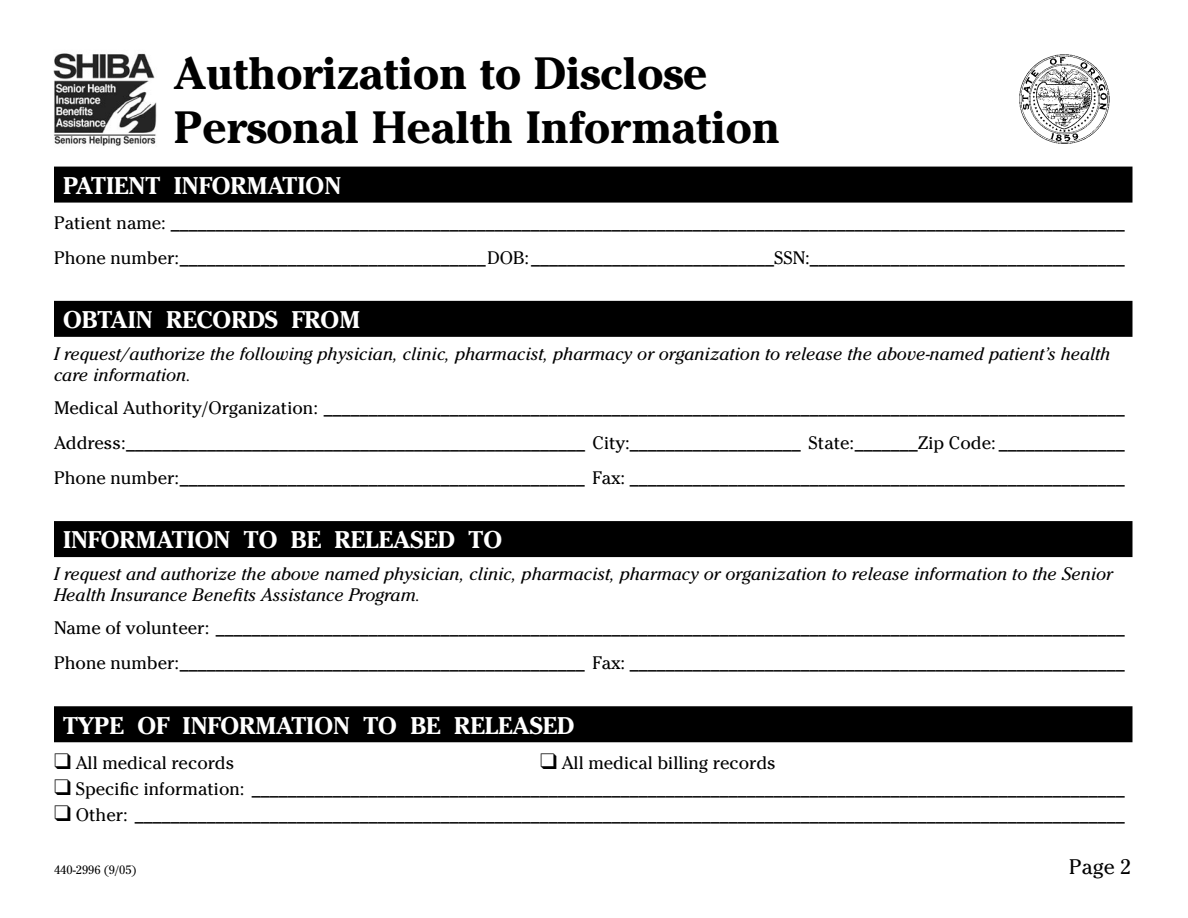
<style>
.page{position:relative;width:1188px;height:918px;background:#fff}
.page>*{position:absolute;margin:0;border:0;box-sizing:border-box;transform-origin:0 0}
.t1{font:700 45px/54px "Cheltenham";color:#000}
.bar{font:700 24px "Cheltenham";color:#fff}
.t2{font:21px "Cheltenham";color:#000}
.body_text{font:18px "Cheltenham";color:#000}
.italic{font:italic 18px/21px "Cheltenham";color:#000}
.t3{font:12px "Cheltenham";color:#000}
</style>
<div class="page">
<img style="left:53px;top:53px;width:104px;height:93px">
<div style="left:54px;top:167px;width:1078px;height:36px;background:#000"></div>
<div style="left:54px;top:301px;width:1078px;height:36px;background:#000"></div>
<div style="left:54px;top:521px;width:1078px;height:36px;background:#000"></div>
<div style="left:54px;top:706px;width:1078px;height:36px;background:#000"></div>
<img style="left:1019px;top:54px;width:91px;height:90px">
<p class="t1" style="left:174px;top:45px;width:608px">Authorization to Disclose<br>Personal Health Information</p>
<p class="bar" style="left:63px;top:171px;width:280px">PATIENT INFORMATION</p>
<p class="body_text" style="left:54px;top:212px;width:1072px">Patient name: __________________________________________________________________________________________________________</p>
<p class="body_text" style="left:54px;top:247px;width:1072px">Phone number: __________________________________DOB: ___________________________SSN: ___________________________________</p>
<p class="bar" style="left:63px;top:305px;width:299px">OBTAIN RECORDS FROM</p>
<p class="italic" style="left:54px;top:343px;width:1058px">I request/authorize the following physician, clinic, pharmacist, pharmacy or organization to release the above-named patient’s health care information.</p>
<p class="body_text" style="left:54px;top:397px;width:1072px">Medical Authority/Organization: _________________________________________________________________________________________</p>
<p class="body_text" style="left:54px;top:432px;width:1072px">Address: ___________________________________________________ City: ___________________ State: _______Zip Code: ______________</p>
<p class="body_text" style="left:54px;top:467px;width:1072px">Phone number: _____________________________________________ Fax: _______________________________________________________</p>
<p class="bar" style="left:63px;top:526px;width:441px">INFORMATION TO BE RELEASED TO</p>
<p class="italic" style="left:54px;top:564px;width:1060px">I request and authorize the above named physician, clinic, pharmacist, pharmacy or organization to release information to the Senior<br>Health Insurance Benefits Assistance Program.</p>
<p class="body_text" style="left:54px;top:618px;width:1072px">Name of volunteer: _____________________________________________________________________________________________________</p>
<p class="body_text" style="left:54px;top:653px;width:1072px">Phone number: _____________________________________________ Fax: _______________________________________________________</p>
<p class="bar" style="left:63px;top:711px;width:513px">TYPE OF INFORMATION TO BE RELEASED</p>
<p class="body_text" style="left:54px;top:752px;width:182px">❑ All medical records</p>
<p class="body_text" style="left:540px;top:752px;width:237px">❑ All medical billing records</p>
<p class="body_text" style="left:54px;top:778px;width:1072px">❑ Specific information: _________________________________________________________________________________________________</p>
<p class="body_text" style="left:54px;top:805px;width:1072px">❑ Other: ______________________________________________________________________________________________________________</p>
<p class="t3" style="left:54px;top:863px;width:84px">440-2996 (9/05)</p>
<p class="t2" style="left:1069px;top:854px;width:63px">Page 2</p>
</div>
